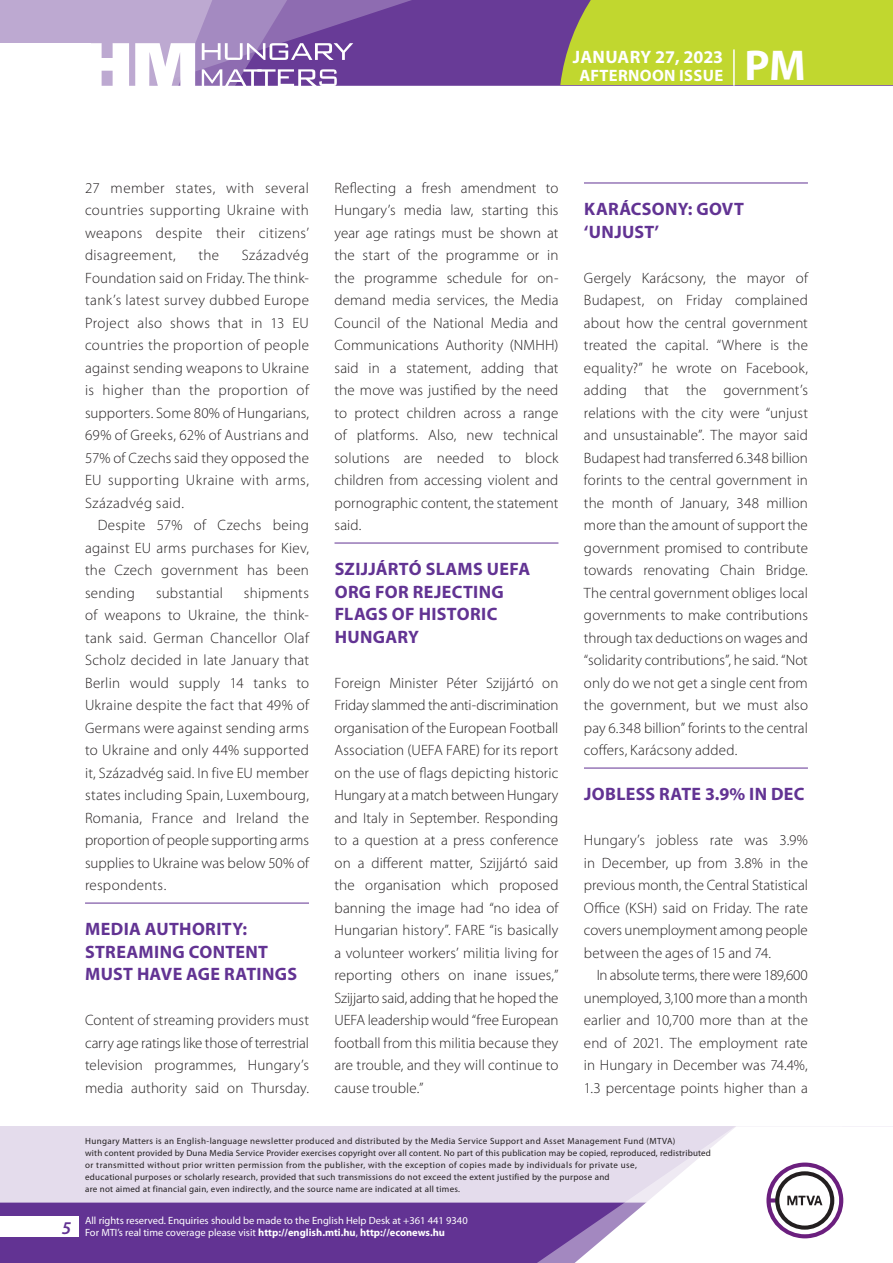
<style>
.page{position:relative;width:893px;height:1263px;background:#fff}
.page>*{position:absolute;margin:0;border:0;box-sizing:border-box;transform-origin:0 0}
.t1{font:700 43.35px "Myriad Pro";color:#fff}
._01_cimsor{font:700 18px/22.5px "Myriad Pro";letter-spacing:.02em;color:#623393}
.t2{font:700 18px "Myriad Pro";color:#fff}
.t3{font:italic 600 18px "Myriad Pro";color:#623393}
.t4{font:700 16.5px "Myriad Pro";letter-spacing:.02em;color:#fff}
._03_kenyer_szöveg-1{font:300 15px/22.5px "Myriad Pro";letter-spacing:.01em;color:#231f20;text-align:justify}
._03_kenyer_szöveg-2{font:300 15px/22.5px "Myriad Pro";letter-spacing:.01em;color:#231f20;text-align:justify}
.t5{font:10.5px/12px "Myriad Pro";color:#fff}
.t6{font:9px/12px "Myriad Pro";letter-spacing:.03em;color:#231f20}
.s1{font-weight:700}
</style>
<div class="page">
<div style="left:0;top:1126px;width:893px;height:137px;background:#e4dcec"></div>
<div style="left:0;top:1202px;width:506px;height:61px;background:#623393"></div>
<div style="left:506px;top:1202px;width:43px;height:61px;background:#623393"></div>
<svg style="left:549px;top:1126px;width:344px;height:137px;fill:#fff"></svg>
<svg style="left:766px;top:1162px;width:77px;height:76px;background:#c5b8c8"></svg>
<div style="left:0;top:1216px;width:79px;height:20px;background:#fff"></div>
<div style="left:0;top:0;width:893px;height:85px;background:#683b97"></div>
<div style="left:560px;top:0;width:333px;height:85px;background:#c1d72f"></div>
<hr style="left:733px;top:49px;width:2px;height:37px;background:#fff">
<svg style="left:0;top:0;width:479px;height:86px"></svg>
<hr style="left:85px;top:903px;width:224px;height:1px;background:#623393">
<hr style="left:334px;top:543px;width:224px;height:1px;background:#623393">
<hr style="left:584px;top:183px;width:224px;height:1px;background:#623393">
<hr style="left:584px;top:768px;width:224px;height:1px;background:#623393">
<p class="t2" style="left:573px;top:45px;width:152px">January 27, 2023</p>
<p class="t4" style="left:579px;top:65px;width:145px">AFTERNOON ISSUE</p>
<h1 class="t1" style="left:745px;top:37px;width:63px">PM</h1>
<p class="_03_kenyer_szöveg-1" style="left:85px;top:176px;width:225px">27 member states, with several countries supporting Ukraine with weapons despite their citizens’ disagreement,</p>
<p class="_03_kenyer_szöveg-1" style="left:85px;top:244px;width:225px;text-indent:157px">Századvég Foundation said on Friday. The think&shy;tank’s latest survey dubbed Europe Project also shows that in 13 EU countries the proportion of people against sending weapons to Ukraine is higher than the proportion of supporters. Some 80% of Hungarians, 69% of Greeks, 62% of Austrians and 57% of Czechs said they opposed the EU supporting Ukraine with arms, Századvég said.</p>
<p class="_03_kenyer_szöveg-2" style="left:85px;top:514px;width:225px;text-indent:13px">Despite 57% of Czechs being against EU arms purchases for Kiev, the Czech government has been sending</p>
<p class="_03_kenyer_szöveg-1" style="left:198px;top:244px;width:22px">the</p>
<p class="_03_kenyer_szöveg-2" style="left:85px;top:581px;width:225px;text-indent:159px">shipments of weapons to Ukraine, the think&shy;tank said. German Chancellor Olaf Scholz decided in late January that Berlin would supply 14 tanks to Ukraine despite the fact that 49% of Germans were against sending arms to Ukraine and only 44% supported it, Századvég said. In five EU member states including Spain, Luxembourg, Romania, France and Ireland the proportion of people supporting arms supplies to Ukraine was below 50% of respondents.</p>
<p class="_01_cimsor" style="left:85px;top:917px;width:213px">MEDIA AUTHORITY:<br>STREAMING CONTENT<br>MUST HAVE AGE RATINGS</p>
<p class="_03_kenyer_szöveg-1" style="left:85px;top:1009px;width:225px">Content of streaming providers must carry age ratings like those of terrestrial television programmes, Hungary’s media authority said on Thursday.</p>
<p class="_03_kenyer_szöveg-2" style="left:156px;top:581px;width:69px">substantial</p>
<p class="_03_kenyer_szöveg-1" style="left:334px;top:176px;width:225px">Reflecting a fresh amendment to Hungary’s media law, starting this year age ratings must be shown at the start of the programme or in the programme schedule for on&shy;demand media services, the Media Council of the National Media and Communications Authority (NMHH) said in a statement, adding that the move was justified by the need to protect children across a range of platforms. Also, new technical solutions are needed to block children from accessing violent and pornographic content, the statement said.</p>
<p class="_01_cimsor" style="left:335px;top:557px;width:196px">SZIJJÁRTÓ SLAMS UEFA<br>ORG FOR REJECTING<br>FLAGS OF HISTORIC<br>HUNGARY</p>
<p class="_03_kenyer_szöveg-1" style="left:334px;top:671px;width:225px">Foreign Minister Péter Szijjártó on Friday slammed the anti-discrimination organisation of the European Football Association (UEFA FARE) for its report on the use of flags depicting historic Hungary at a match between Hungary and Italy in September. Responding to a question at a press conference on a different matter, Szijjártó said the organisation which proposed banning the image had “no idea of Hungarian history”. FARE “is basically a volunteer workers’ militia living for reporting others on inane issues,” Szijjarto said, adding that he hoped the UEFA leadership would “free European football from this militia because they are trouble, and they will continue to cause trouble.”</p>
<p class="_01_cimsor" style="left:584px;top:197px;width:161px">KARÁCSONY: GOVT ‘UNJUST’</p>
<p class="_03_kenyer_szöveg-1" style="left:584px;top:266px;width:225px">Gergely Karácsony, the mayor of Budapest, on Friday complained about how the central government treated the capital. “Where is the equality?” he wrote on Facebook, adding that the government’s relations with the city were “unjust and unsustainable”. The mayor said Budapest had transferred 6.348 billion forints to the central government in the month of January, 348 million more than the amount of support the government promised to contribute towards renovating Chain Bridge.<br>The central government obliges local governments to make contributions through tax deductions on wages and “solidarity contributions”, he said. “Not only do we not get a single cent from the government, but we must also pay 6.348 billion” forints to the central coffers, Karácsony added.</p>
<p class="_01_cimsor" style="left:584px;top:782px;width:222px">JOBLESS RATE 3.9% IN DEC</p>
<p class="_03_kenyer_szöveg-1" style="left:584px;top:829px;width:225px">Hungary’s jobless rate was 3.9% in December, up from 3.8% in the previous month, the Central Statistical Office (KSH) said on Friday. The rate covers unemployment among people between the ages of 15 and 74.</p>
<p class="_03_kenyer_szöveg-2" style="left:584px;top:964px;width:225px;text-indent:13px">In absolute terms, there were 189,600 unemployed, 3,100 more than a month earlier and 10,700 more than at the end of 2021. The employment rate in Hungary in December was 74.4%, 1.3 percentage points higher than a</p>
<p class="t3" style="left:62px;top:1217px;width:11px">5</p>
<p class="t6" style="left:85px;top:1134px;width:627px">Hungary Matters is an English-language newsletter produced and distributed by the Media Service Support and Asset Management Fund (MTVA)<br>with content provided by Duna Media Service Provider exercises copyright over all content. No part of this publication may be copied, reproduced, redistributed or transmitted without prior written permission from the publisher, with the exception of copies made by individuals for private use,<br>educational purposes or scholarly research, provided that such transmissions do not exceed the extent justified by the purpose and<br>are not aimed at financial gain, even indirectly, and the source name are indicated at all times.</p>
<p class="t5" style="left:85px;top:1214px;width:384px">All rights reserved. Enquiries should be made to the English Help Desk at +361 441 9340<br>For MTI’s real time coverage please visit <span class="s1">http://english.mti.hu</span>, <span class="s1">http://econews.hu</span></p>
</div>
